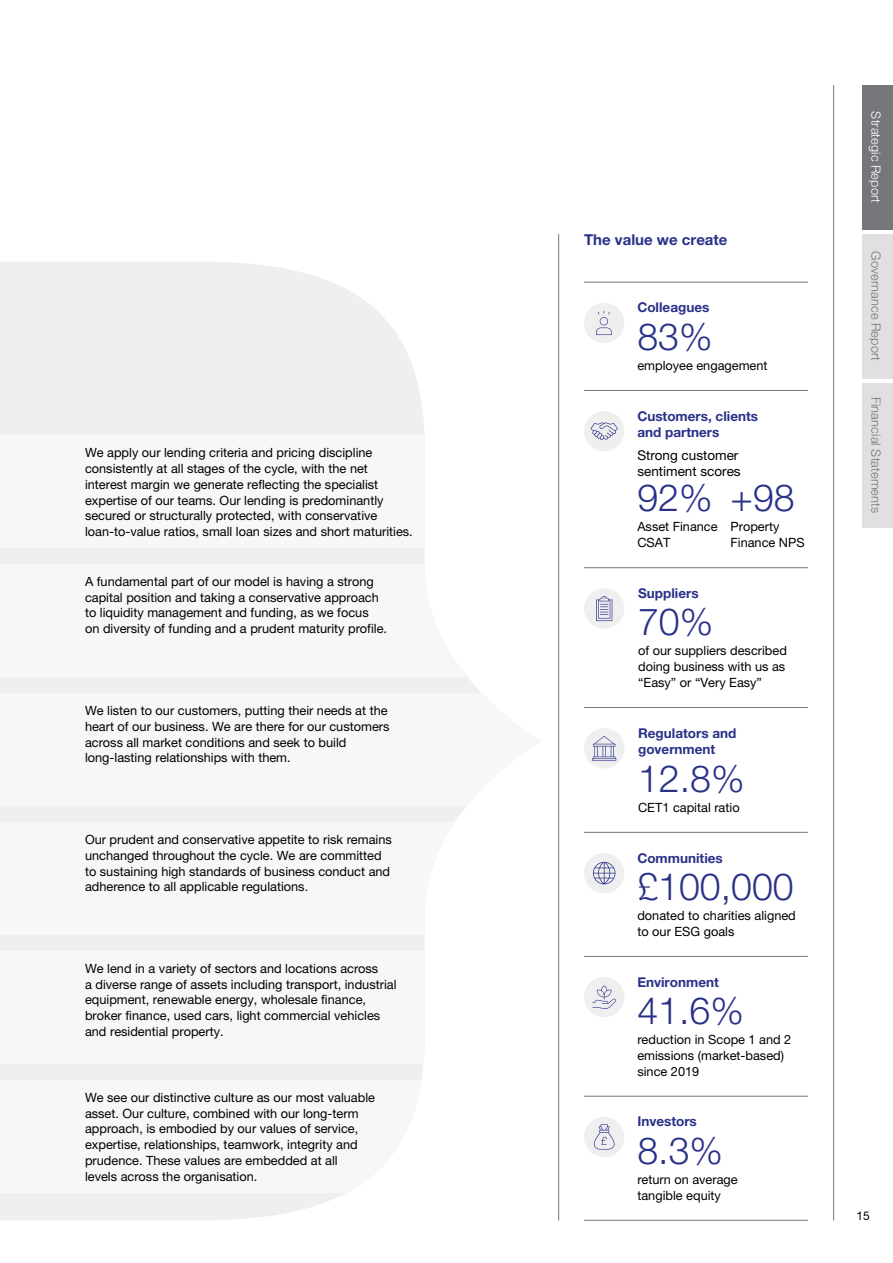
<style>
.page{position:relative;width:893px;height:1263px;background:#fff}
.page>*{position:absolute;margin:0;border:0;box-sizing:border-box;transform-origin:0 0}
.t1{font:300 37.5px "Helvetica Neue LT Std";color:#293188}
.t2{font:700 15px "Helvetica Neue LT Std";color:#293188}
.t3{font:700 13.5px/16.5px "Helvetica Neue LT Std";color:#293188}
.t4{font:13.5px/16.5px "Helvetica Neue LT Std";color:#000}
.t5{font:12.75px/15.8px "Helvetica Neue LT Std";color:#000}
.t6{font:300 12.75px "Helvetica Neue LT Std";letter-spacing:.015em;color:#76777a}
.t7{font:300 12.75px "Helvetica Neue LT Std";letter-spacing:.01em;color:#fff}
.t8{font:12px "Helvetica Neue LT Std";color:#000}
</style>
<div class="page">
<svg style="left:0;top:262px;width:481px;height:958px;fill:#f0eff0"></svg>
<div style="left:0;top:435px;width:514px;height:113px;background:#f8f7f8"></div>
<div style="left:0;top:564px;width:514px;height:113px;background:#f8f7f8"></div>
<div style="left:0;top:693px;width:541px;height:113px;background:#f8f7f8"></div>
<div style="left:0;top:822px;width:514px;height:113px;background:#f8f7f8"></div>
<div style="left:0;top:951px;width:514px;height:113px;background:#f8f7f8"></div>
<div style="left:0;top:1080px;width:514px;height:113px;background:#f8f7f8"></div>
<hr style="left:584px;top:390px;width:224px;height:1px;background:#76777a">
<hr style="left:558px;top:234px;width:1px;height:986px;background:#76777a">
<hr style="left:584px;top:282px;width:224px;height:1px;background:#76777a">
<hr style="left:584px;top:1220px;width:224px;height:1px;background:#76777a">
<hr style="left:584px;top:567px;width:224px;height:1px;background:#76777a">
<hr style="left:584px;top:707px;width:224px;height:1px;background:#76777a">
<hr style="left:584px;top:832px;width:224px;height:1px;background:#76777a">
<hr style="left:584px;top:956px;width:224px;height:1px;background:#76777a">
<hr style="left:584px;top:1096px;width:224px;height:1px;background:#76777a">
<div style="left:584px;top:303px;width:40px;height:40px;background:#f0eff0;border-radius:50%"></div>
<svg style="left:596px;top:311px;width:16px;height:24px"></svg>
<div style="left:584px;top:411px;width:40px;height:40px;background:#f0eff0;border-radius:50%"></div>
<svg style="left:591px;top:422px;width:27px;height:18px"></svg>
<div style="left:584px;top:588px;width:40px;height:41px;background:#f0eff0;border-radius:50%"></div>
<svg style="left:596px;top:596px;width:16px;height:25px"></svg>
<div style="left:584px;top:728px;width:40px;height:40px;background:#f0eff0;border-radius:50%"></div>
<svg style="left:592px;top:736px;width:24px;height:25px"></svg>
<div style="left:584px;top:853px;width:40px;height:40px;background:#f0eff0;border-radius:50%"></div>
<svg style="left:593px;top:862px;width:22px;height:22px"></svg>
<div style="left:584px;top:977px;width:40px;height:40px;background:#f0eff0;border-radius:50%"></div>
<svg style="left:592px;top:985px;width:24px;height:24px"></svg>
<div style="left:584px;top:1117px;width:40px;height:40px;background:#f0eff0;border-radius:50%"></div>
<svg style="left:593px;top:1124px;width:22px;height:25px"></svg>
<hr style="left:833px;top:85px;width:1px;height:1135px;background:#76777a">
<div style="left:863px;top:85px;width:30px;height:145px;background:#76777a"></div>
<div style="left:863px;top:234px;width:30px;height:144px;background:#e1dfe1"></div>
<div style="left:863px;top:383px;width:30px;height:144px;background:#e1dfe1"></div>
<p class="t5" style="left:85px;top:445px;width:329px">We apply our lending criteria and pricing discipline consistently at all stages of the cycle, with the net interest margin we generate reflecting the specialist expertise of our teams. Our lending is predominantly secured or structurally protected, with conservative loan-to-value ratios, small loan sizes and short maturities.</p>
<p class="t5" style="left:85px;top:573px;width:304px">A fundamental part of our model is having a strong capital position and taking a conservative approach to liquidity management and funding, as we focus<br>on diversity of funding and a prudent maturity profile.</p>
<p class="t5" style="left:85px;top:702px;width:306px">We listen to our customers, putting their needs at the heart of our business. We are there for our customers across all market conditions and seek to build long-lasting relationships with them.</p>
<p class="t5" style="left:85px;top:831px;width:308px">Our prudent and conservative appetite to risk remains unchanged throughout the cycle. We are committed to sustaining high standards of business conduct and adherence to all applicable regulations.</p>
<p class="t5" style="left:85px;top:960px;width:313px">We lend in a variety of sectors and locations across<br>a diverse range of assets including transport, industrial equipment, renewable energy, wholesale finance, broker finance, used cars, light commercial vehicles and residential property.</p>
<p class="t5" style="left:85px;top:1089px;width:291px">We see our distinctive culture as our most valuable asset. Our culture, combined with our long-term approach, is embodied by our values of service, expertise, relationships, teamwork, integrity and prudence. These values are embedded at all<br>levels across the organisation.</p>
<p class="t2" style="left:584px;top:230px;width:145px">The value we create</p>
<p class="t3" style="left:637px;top:299px;width:73px">Colleagues</p>
<h1 class="t1" style="left:637px;top:314px;width:77px">83%</h1>
<p class="t5" style="left:637px;top:357px;width:132px">employee engagement</p>
<p class="t3" style="left:637px;top:407px;width:122px">Customers, clients and partners</p>
<p class="t4" style="left:637px;top:446px;width:105px">Strong customer sentiment scores</p>
<h1 class="t1" style="left:637px;top:475px;width:77px">92%</h1>
<p class="t5" style="left:637px;top:519px;width:82px">Asset Finance<br>CSAT</p>
<h1 class="t1" style="left:730px;top:475px;width:66px">+98</h1>
<p class="t5" style="left:730px;top:519px;width:76px">Property<br>Finance NPS</p>
<p class="t3" style="left:638px;top:585px;width:62px">Suppliers</p>
<h1 class="t1" style="left:638px;top:599px;width:77px">70%</h1>
<p class="t5" style="left:638px;top:643px;width:150px">of our suppliers described doing business with us as “Easy” or “Very Easy”</p>
<p class="t3" style="left:638px;top:724px;width:100px">Regulators and government</p>
<h1 class="t1" style="left:638px;top:755px;width:108px">12.8%</h1>
<p class="t5" style="left:638px;top:799px;width:103px">CET1 capital ratio</p>
<p class="t3" style="left:637px;top:849px;width:87px">Communities</p>
<h1 class="t1" style="left:637px;top:864px;width:158px">£100,000</h1>
<p class="t5" style="left:637px;top:907px;width:160px">donated to charities aligned to our ESG goals</p>
<p class="t3" style="left:637px;top:973px;width:83px">Environment</p>
<h1 class="t1" style="left:637px;top:988px;width:108px">41.6%</h1>
<p class="t5" style="left:637px;top:1031px;width:155px">reduction in Scope 1 and 2 emissions (market-based) since 2019</p>
<p class="t3" style="left:637px;top:1113px;width:61px">Investors</p>
<h1 class="t1" style="left:637px;top:1128px;width:87px">8.3%</h1>
<p class="t5" style="left:637px;top:1171px;width:102px">return on average tangible equity</p>
<p class="t7" style="left:884px;top:111px;width:93px;rotate:90deg">Strategic Report</p>
<p class="t6" style="left:884px;top:251px;width:112px;rotate:90deg">Governance Report</p>
<p class="t6" style="left:884px;top:397px;width:118px;rotate:90deg">Financial Statements</p>
<p class="t8" style="left:856px;top:1209px;width:15px">15</p>
</div>
